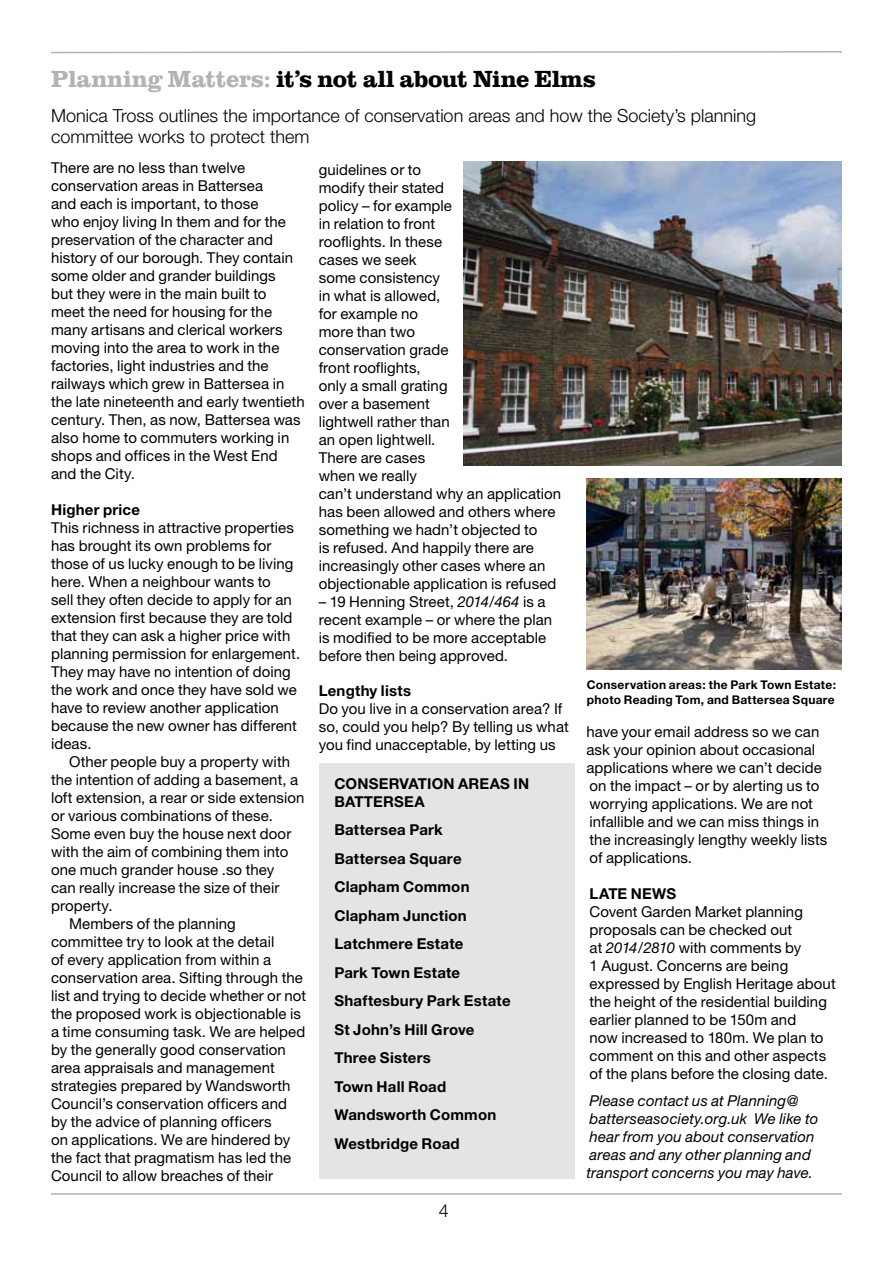
<style>
.page{position:relative;width:893px;height:1263px;background:#fff}
.page>*{position:absolute;margin:0;border:0;box-sizing:border-box;transform-origin:0 0}
.t1{font:700 24px "Clarendon BT";letter-spacing:-.01em;color:#000}
.t2{font:300 18px/21px "Helvetica Neue";color:#000}
.t3{font:15px/18px "Helvetica Neue";letter-spacing:.005em;color:#000}
.t4{font:700 15px/28.5px "Helvetica Neue";letter-spacing:.015em;color:#000}
.t5{font:italic 15px/18px "Helvetica Neue";letter-spacing:.01em;color:#000}
.t6{font:700 12px/15px "Helvetica Neue";letter-spacing:.02em;color:#000}
.s1{color:#b1b3b4}
.s2{font-style:italic}
</style>
<div class="page">
<hr style="left:51px;top:1193px;width:791px;height:2px;background:#b1b3b4">
<svg style="left:51px;top:51px;width:791px;height:3px"></svg>
<div style="left:320px;top:764px;width:255px;height:415px;background:#e3e4e4"></div>
<img style="left:586px;top:479px;width:256px;height:191px">
<img style="left:464px;top:162px;width:378px;height:304px">
<h1 class="t1" style="left:51px;top:64px;width:546px"><span class="s1">Planning Matters:</span> it’s not all about Nine Elms</h1>
<p class="t2" style="left:51px;top:104px;width:706px">Monica Tross outlines the importance of conservation areas and how the Society’s planning committee works to protect them</p>
<p class="t3" style="left:51px;top:159px;width:255px">There are no less than twelve conservation areas in Battersea<br>and each is important, to those<br>who enjoy living In them and for the preservation of the character and history of our borough. They contain some older and grander buildings<br>but they were in the main built to<br>meet the need for housing for the many artisans and clerical workers moving into the area to work in the factories, light industries and the railways which grew in Battersea in the late nineteenth and early twentieth century. Then, as now, Battersea was also home to commuters working in shops and offices in the West End and the City.</p>
<p class="t4" style="left:51px;top:495px;width:91px">Higher price</p>
<p class="t3" style="left:51px;top:518px;width:251px">This richness in attractive properties has brought its own problems for those of us lucky enough to be living here. When a neighbour wants to<br>sell they often decide to apply for an extension first because they are told that they can ask a higher price with planning permission for enlargement.<br>They may have no intention of doing the work and once they have sold we have to review another application because the new owner has different ideas.</p>
<p class="t3" style="left:69px;top:752px;width:223px">Other people buy a property with</p>
<p class="t3" style="left:51px;top:770px;width:249px">the intention of adding a basement, a</p>
<p class="t3" style="left:51px;top:788px;width:255px">loft extension, a rear or side extension</p>
<p class="t3" style="left:51px;top:806px;width:223px">or various combinations of these.</p>
<p class="t3" style="left:51px;top:824px;width:242px">Some even buy the house next door</p>
<p class="t3" style="left:51px;top:842px;width:239px">with the aim of combining them into</p>
<p class="t3" style="left:51px;top:860px;width:225px">one much grander house .so they</p>
<p class="t3" style="left:51px;top:878px;width:230px">can really increase the size of their</p>
<p class="t3" style="left:51px;top:896px;width:63px">property.</p>
<p class="t3" style="left:69px;top:914px;width:168px">Members of the planning</p>
<p class="t3" style="left:51px;top:932px;width:225px">committee try to look at the detail</p>
<p class="t3" style="left:51px;top:950px;width:222px">of every application from within a</p>
<p class="t3" style="left:51px;top:968px;width:253px">conservation area. Sifting through the</p>
<p class="t3" style="left:51px;top:986px;width:257px">list and trying to decide whether or not</p>
<p class="t3" style="left:51px;top:1004px;width:251px">the proposed work is objectionable is</p>
<p class="t3" style="left:51px;top:1022px;width:256px">a time consuming task. We are helped</p>
<p class="t3" style="left:51px;top:1040px;width:236px">by the generally good conservation</p>
<p class="t3" style="left:51px;top:1058px;width:225px">area appraisals and management</p>
<p class="t3" style="left:51px;top:1076px;width:241px">strategies prepared by Wandsworth</p>
<p class="t3" style="left:51px;top:1094px;width:238px">Council’s conservation officers and</p>
<p class="t3" style="left:51px;top:1112px;width:222px">by the advice of planning officers</p>
<p class="t3" style="left:51px;top:1130px;width:241px">on applications. We are hindered by</p>
<p class="t3" style="left:51px;top:1148px;width:242px">the fact that pragmatism has led the</p>
<p class="t3" style="left:51px;top:1166px;width:224px">Council to allow breaches of their</p>
<p class="t3" style="left:319px;top:160px;width:244px">guidelines or to<br>modify their stated<br>policy – for example<br>in relation to front<br>rooflights. In these<br>cases we seek<br>some consistency<br>in what is allowed,<br>for example no<br>more than two<br>conservation grade<br>front rooflights,<br>only a small grating<br>over a basement<br>lightwell rather than<br>an open lightwell.<br>There are cases<br>when we really<br>can’t understand why an application has been allowed and others where something we hadn’t objected to<br>is refused. And happily there are increasingly other cases where an objectionable application is refused</p>
<p class="t3" style="left:319px;top:592px;width:235px">– 19 Henning Street, <span class="s2">2014/464</span> is a recent example – or where the plan is modified to be more acceptable before then being approved.</p>
<p class="t4" style="left:319px;top:676px;width:94px">Lengthy lists</p>
<p class="t3" style="left:319px;top:699px;width:252px">Do you live in a conservation area? If so, could you help? By telling us what you find unacceptable, by letting us</p>
<p class="t4" style="left:334px;top:774px;width:196px;line-height:18px">CONSERVATION AREAS IN<br>Battersea</p>
<p class="t4" style="left:334px;top:815px;width:178px">Battersea Park<br>Battersea Square<br>Clapham Common<br>Clapham Junction<br>Latchmere Estate<br>Park Town Estate<br>Shaftesbury Park Estate<br>St John’s Hill Grove<br>Three Sisters<br>Town Hall Road<br>Wandsworth Common<br>Westbridge Road</p>
<p class="t2" style="left:439px;top:1199px;width:12px">4</p>
<p class="t6" style="left:587px;top:677px;width:251px">Conservation areas: the Park Town Estate: photo Reading Tom, and Battersea Square</p>
<p class="t3" style="left:586px;top:723px;width:242px">have your email address so we can ask your opinion about occasional applications where we can’t decide on the impact – or by alerting us to worrying applications. We are not infallible and we can miss things in the increasingly lengthy weekly lists of applications.</p>
<p class="t4" style="left:590px;top:879px;width:88px">LATE NEWS</p>
<p class="t3" style="left:590px;top:902px;width:248px">Covent Garden Market planning proposals can be checked out<br>at <span class="s2">2014/2810</span> with comments by<br>1 August. Concerns are being expressed by English Heritage about the height of the residential building earlier planned to be 150m and<br>now increased to 180m. We plan to comment on this and other aspects of the plans before the closing date.</p>
<p class="t5" style="left:586px;top:1091px;width:233px">Please contact us at Planning@ batterseasociety.org.uk We like to hear from you about conservation areas and any other planning and transport concerns you may have.</p>
</div>
